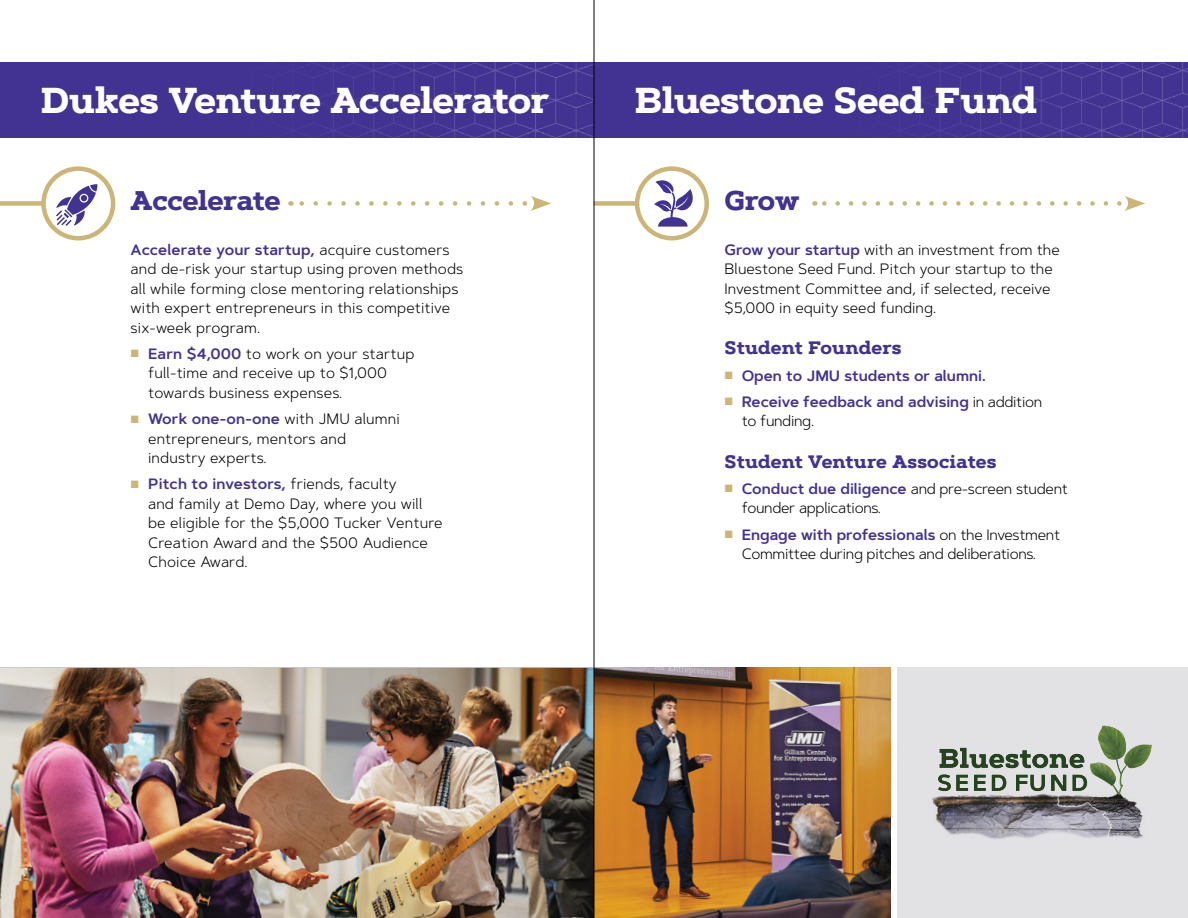
<style>
.page{position:relative;width:1188px;height:918px;background:#fff}
.page>*{position:absolute;margin:0;border:0;box-sizing:border-box;transform-origin:0 0}
.t1{font:700 36px "Artegra Slab";letter-spacing:-.025em;color:#fff}
.t2{font:700 27px "Artegra Slab";letter-spacing:-.025em;color:#423393}
.t3{font:700 18px "Artegra Slab";letter-spacing:-.005em;color:#423393}
.t4{font:300 15px/19.5px "Artegra Sans";letter-spacing:.01em;color:#000}
.t5{font:300 15px/19.5px "Artegra Sans";letter-spacing:-.02em;color:#000}
.t6{font:600 15px/19.5px "Artegra Sans";color:#423393}
.s1{font-weight:600;color:#423393}
.s2{font-size:10.5px;color:#cbb677}
.s3{font-weight:300;font-size:10.5px;color:#cbb677}
.s4{font-weight:300;color:#000}
</style>
<div class="page">
<div style="left:0;top:62px;width:594px;height:76px;background:#423393"></div>
<div style="left:594px;top:62px;width:594px;height:76px;background:#423393"></div>
<div style="left:898px;top:668px;width:290px;height:250px;background:#e2e1e3"></div>
<img style="left:0;top:668px;width:594px;height:250px">
<img style="left:595px;top:668px;width:296px;height:250px">
<div style="left:41px;top:166px;width:74px;height:75px;border:4px solid #cbb677;border-radius:50%"></div>
<div style="left:0;top:201px;width:43px;height:5px;background:#cbb677"></div>
<svg style="left:299px;top:196px;width:252px;height:15px"></svg>
<svg style="left:56px;top:184px;width:41px;height:42px"></svg>
<div style="left:635px;top:166px;width:74px;height:75px;border:4px solid #cbb677;border-radius:50%"></div>
<svg style="left:822px;top:196px;width:323px;height:15px"></svg>
<div style="left:594px;top:201px;width:43px;height:5px;background:#cbb677"></div>
<svg style="left:654px;top:176px;width:44px;height:51px"></svg>
<img style="left:932px;top:796px;width:211px;height:43px">
<svg style="left:938px;top:725px;width:214px;height:71px"></svg>
<img style="left:1073px;top:775px;width:14px;height:16px">
<hr style="left:594px;top:0;width:1px;height:918px;background:#000">
<h1 class="t1" style="left:40px;top:74px;width:510px">Dukes Venture Accelerator</h1>
<h1 class="t1" style="left:634px;top:74px;width:405px">Bluestone Seed Fund</h1>
<h2 class="t2" style="left:131px;top:181px;width:152px">Accelerate</h2>
<p class="t4" style="left:131px;top:239px;width:334px"><span class="s1">Accelerate your startup,</span> acquire customers and de-risk your startup using proven methods all while forming close mentoring relationships with expert entrepreneurs in this competitive six-week program.</p>
<p class="t4" style="left:148px;top:344px;width:268px;text-indent:-17px"><span class="s2">■</span> <span class="s1">Earn $4,000</span> to work on your startup full-time and receive up to $1,000 towards business expenses.</p>
<p class="t4" style="left:148px;top:409px;width:253px;text-indent:-17px"><span class="s2">■</span> <span class="s1">Work one-on-one</span> with JMU alumni entrepreneurs, mentors and industry experts.</p>
<p class="t4" style="left:148px;top:474px;width:296px;text-indent:-17px"><span class="s2">■</span> <span class="s1">Pitch to investors,</span> friends, faculty<br>and family at Demo Day, where you will be eligible for the $5,000 Tucker Venture Creation Award and the $500 Audience Choice Award.</p>
<h2 class="t2" style="left:725px;top:181px;width:77px">Grow</h2>
<p class="t4" style="left:725px;top:239px;width:337px"><span class="s1">Grow your startup</span> with an investment from the Bluestone Seed Fund. Pitch your startup to the Investment Committee and, if selected, receive $5,000 in equity seed funding.</p>
<p class="t3" style="left:725px;top:335px;width:179px">Student Founders</p>
<p class="t6" style="left:725px;top:366px;width:263px"><span class="s3">■</span> Open to JMU students or alumni.</p>
<p class="t6" style="left:742px;top:392px;width:302px;text-indent:-17px"><span class="s3">■</span> Receive feedback and advising <span class="s4">in addition to funding.</span></p>
<p class="t3" style="left:725px;top:448px;width:274px">Student Venture Associates</p>
<p class="t5" style="left:742px;top:479px;width:328px;text-indent:-17px"><span class="s2">■</span> <span class="s1">Conduct due diligence</span> and pre-screen student founder applications.</p>
<p class="t5" style="left:725px;top:524px;width:337px;text-align:center"><span class="s2">■</span> <span class="s1">Engage with professionals</span> on the Investment<br>Committee during pitches and deliberations.</p>
</div>
